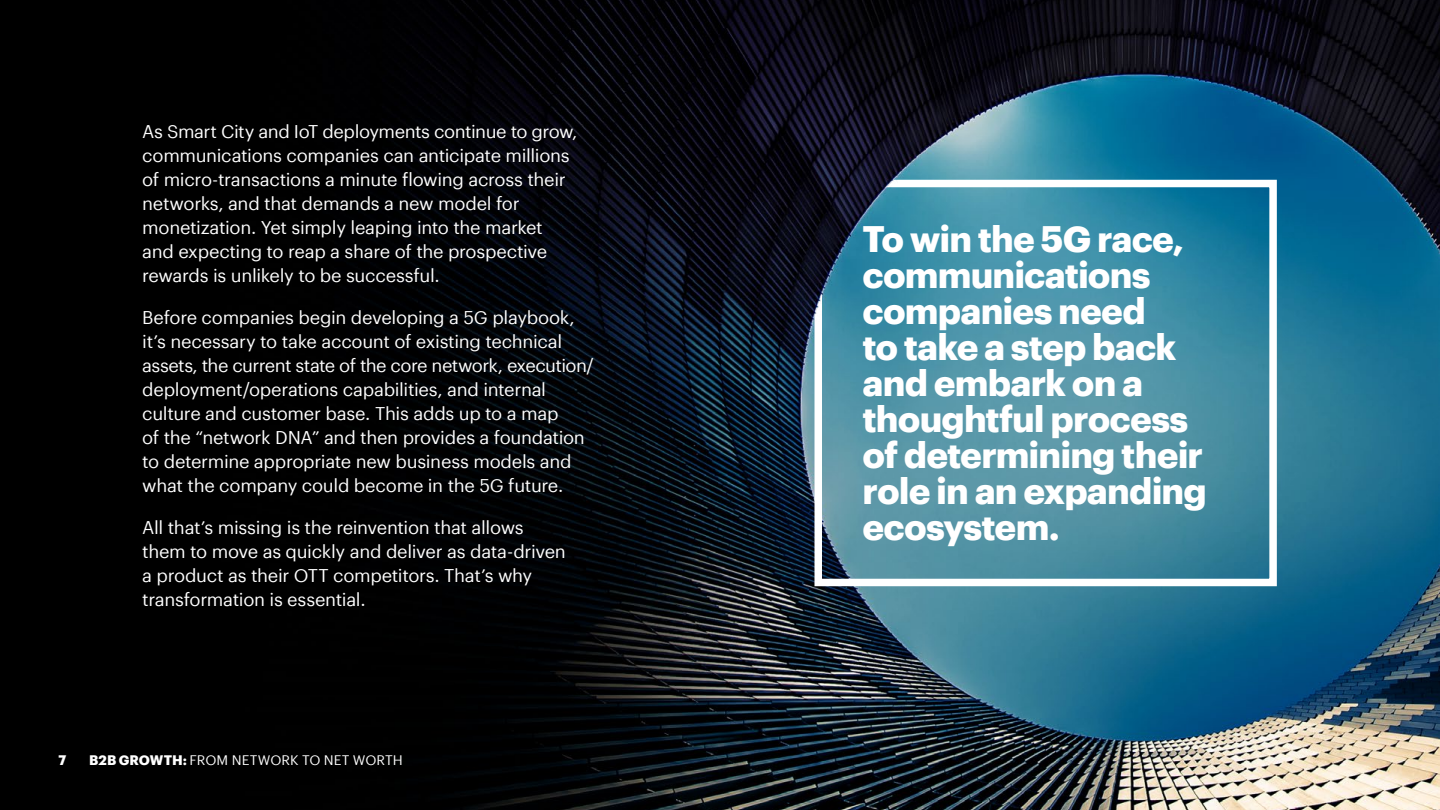
<style>
.page{position:relative;width:1440px;height:810px;background:#fff}
.page>*{position:absolute;margin:0;border:0;box-sizing:border-box;transform-origin:0 0}
.t1{font:700 36px/36px "Graphik";letter-spacing:-.025em;color:#fff}
.t2{font:18px/24px "Graphik";letter-spacing:-.02em;color:#fff}
.t3{font:13.5px "Graphik";letter-spacing:.005em;color:#fff}
.t4{font:700 13.5px "Graphik";color:#fff}
.s1{font-weight:700}
</style>
<div class="page">
<img style="left:0;top:0;width:1440px;height:810px">
<div style="left:815px;top:180px;width:462px;height:406px;border:8px solid #fff"></div>
<p class="t2" style="left:142px;top:118px;width:437px">As Smart City and IoT deployments continue to grow, communications companies can anticipate millions of micro-transactions a minute flowing across their networks, and that demands a new model for monetization. Yet simply leaping into the market and expecting to reap a share of the prospective rewards is unlikely to be successful.</p>
<p class="t2" style="left:142px;top:304px;width:453px">Before companies begin developing a 5G playbook, it’s necessary to take account of existing technical assets, the current state of the core network, execution/ deployment/operations capabilities, and internal culture and customer base. This adds up to a map<br>of the “network DNA” and then provides a foundation to determine appropriate new business models and what the company could become in the 5G future.</p>
<p class="t2" style="left:142px;top:514px;width:425px">All that’s missing is the reinvention that allows them to move as quickly and deliver as data-driven a product as their OTT competitors. That’s why transformation is essential.</p>
<p class="t4" style="left:58px;top:750px;width:9px">7</p>
<p class="t3" style="left:89px;top:750px;width:315px"><span class="s1">B2B GROWTH:</span> FROM NETWORK TO NET WORTH</p>
<h1 class="t1" style="left:862px;top:218px;width:346px">To win the 5G race, communications companies need<br>to take a step back and embark on a thoughtful process of determining their role in an expanding ecosystem.</h1>
</div>
